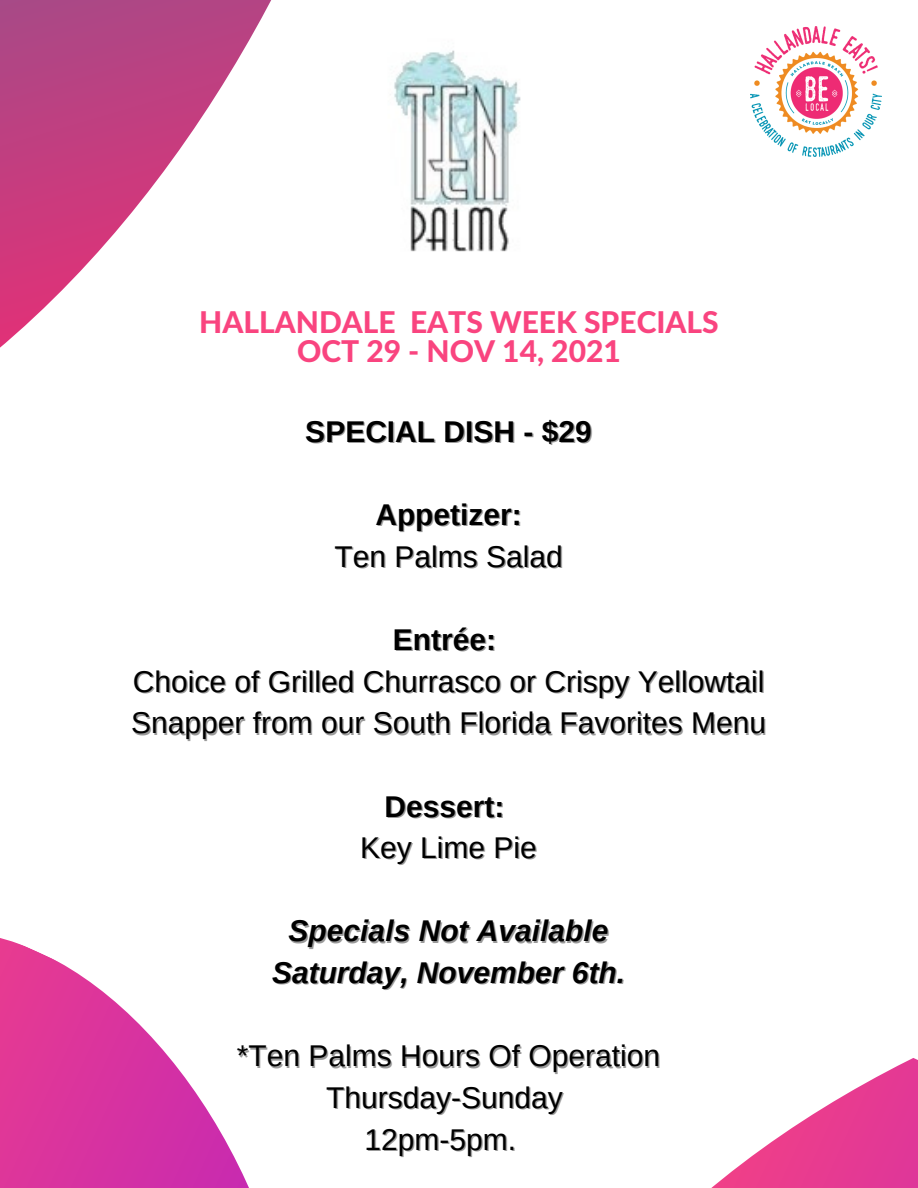
<style>
.page{position:relative;width:918px;height:1188px;background:#fff}
.page>*{position:absolute;margin:0;border:0;box-sizing:border-box;transform-origin:0 0}
.t1{font:30px/41.7px "Arimo";color:#000}
.t2{font:800 30px "Lato Latin";color:#f9447f}
.t3{font:italic 700 30px "Arimo";color:#000}
.t4{font:700 30px "Arimo";color:#000}
</style>
<div class="page">
<svg style="left:0;top:0;width:751px;height:348px"></svg>
<svg style="left:816px;top:1058px;width:102px;height:130px;fill:#e53a94"></svg>
<img style="left:751px;top:26px;width:130px;height:131px">
<svg style="left:0;top:938px;width:816px;height:250px"></svg>
<img style="left:335px;top:26px;width:248px;height:248px">
<p class="t2" style="left:199px;top:309px;width:521px">HALLANDALE EATS WEEK SPECIALS</p>
<p class="t2" style="left:297px;top:338px;width:325px">OCT 29 - NOV 14, 2021</p>
<p class="t4" style="left:305px;top:415px;width:288px">SPECIAL DISH - $29</p>
<p class="t4" style="left:375px;top:498px;width:148px">Appetizer:</p>
<p class="t1" style="left:334px;top:536px;width:230px">Ten Palms Salad</p>
<p class="t4" style="left:393px;top:623px;width:105px">Entrée:</p>
<p class="t1" style="left:131px;top:660px;width:637px">Choice of Grilled Churrasco or Crispy Yellowtail<br>Snapper from our South Florida Favorites Menu</p>
<p class="t4" style="left:384px;top:789px;width:122px">Dessert:</p>
<p class="t1" style="left:360px;top:827px;width:178px">Key Lime Pie</p>
<p class="t3" style="left:289px;top:914px;width:321px">Specials Not Available</p>
<p class="t3" style="left:272px;top:956px;width:355px">Saturday, November 6th.</p>
<p class="t1" style="left:237px;top:1035px;width:425px">*Ten Palms Hours Of Operation</p>
<p class="t1" style="left:326px;top:1077px;width:238px">Thursday-Sunday</p>
<p class="t1" style="left:364px;top:1118px;width:153px">12pm-5pm.</p>
</div>
